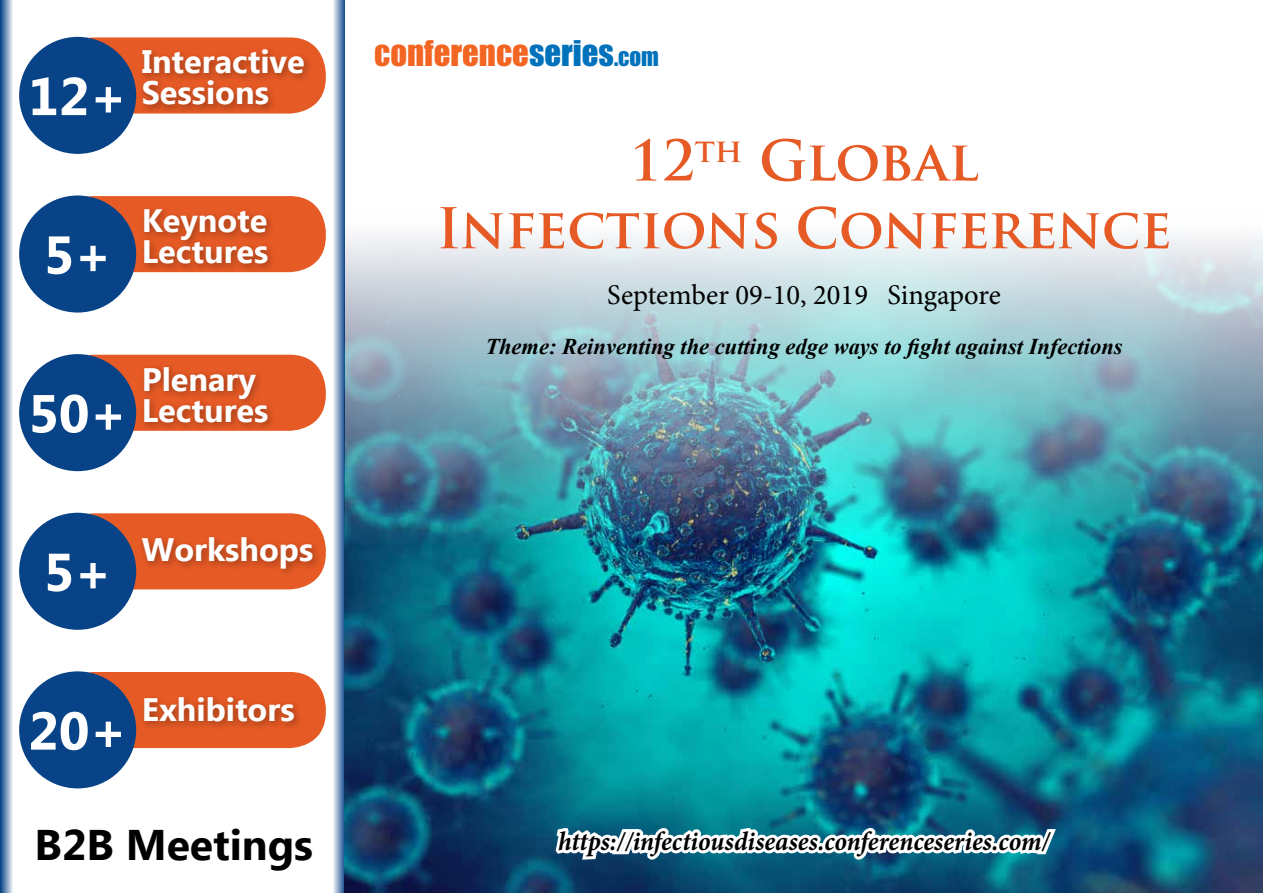
<style>
.page{position:relative;width:1263px;height:893px;background:#fff}
.page>*{position:absolute;margin:0;border:0;box-sizing:border-box;transform-origin:0 0}
.t1{font:700 54.6px/67.7px "Trajan Pro";letter-spacing:-.005em;color:#e65a25;text-align:center}
.t2{font:700 53.25px "Ebrima";color:#fff}
.t3{font:700 42.75px "Ebrima";color:#000}
.t4{font:32.7px "Impact";color:#f26522}
.t5{font:700 32.4px/30.9px "Ebrima";color:#fff}
.t6{font:28.5px "Minion Pro";color:#000}
.t7{font:italic 700 26.85px "Minion Pro";color:#000;scale:.95 1}
.t8{font:italic 700 22.5px "Times New Roman";color:#000}
.s1{color:#0072bc}
.s2{font-size:22.95px;color:#0072bc}
</style>
<div class="page">
<div style="left:58px;top:37px;width:268px;height:77px;background:#e65a25;border-radius:36px"></div>
<div style="left:19px;top:37px;width:117px;height:117px;background:#084388;border-radius:50%"></div>
<div style="left:138px;top:45px;width:176px;height:70px;background:#000;opacity:.3"></div>
<div style="left:58px;top:196px;width:268px;height:76px;background:#e65a25;border-radius:36px"></div>
<div style="left:19px;top:195px;width:117px;height:118px;background:#084388;border-radius:50%"></div>
<div style="left:140px;top:205px;width:137px;height:68px;background:#000;opacity:.3"></div>
<div style="left:58px;top:355px;width:268px;height:76px;background:#e65a25;border-radius:36px"></div>
<div style="left:19px;top:354px;width:117px;height:117px;background:#084388;border-radius:50%"></div>
<div style="left:140px;top:362px;width:137px;height:70px;background:#000;opacity:.3"></div>
<div style="left:58px;top:513px;width:268px;height:76px;background:#e65a25;border-radius:36px"></div>
<div style="left:19px;top:513px;width:117px;height:117px;background:#084388;border-radius:50%"></div>
<div style="left:138px;top:533px;width:184px;height:45px;background:#000;opacity:.3"></div>
<div style="left:58px;top:672px;width:268px;height:76px;background:#e65a25;border-radius:36px"></div>
<div style="left:19px;top:671px;width:117px;height:117px;background:#084388;border-radius:50%"></div>
<div style="left:140px;top:693px;width:164px;height:38px;background:#000;opacity:.3"></div>
<svg style="left:0;top:0;width:13px;height:893px"></svg>
<svg style="left:333px;top:0;width:12px;height:893px"></svg>
<img style="left:345px;top:236px;width:918px;height:657px">
<svg style="left:552px;top:824px;width:507px;height:39px"></svg>
<h2 class="t2" style="left:28px;top:57px;width:100px">12+</h2>
<p class="t5" style="left:142px;top:48px;width:165px">Interactive<br>Sessions</p>
<h2 class="t2" style="left:44px;top:215px;width:70px">5+</h2>
<p class="t5" style="left:142px;top:207px;width:128px">Keynote<br>Lectures</p>
<h2 class="t2" style="left:28px;top:374px;width:100px">50+</h2>
<p class="t5" style="left:142px;top:365px;width:128px">Plenary<br>Lectures</p>
<h2 class="t2" style="left:44px;top:532px;width:70px">5+</h2>
<p class="t5" style="left:142px;top:536px;width:173px">Workshops</p>
<h2 class="t2" style="left:28px;top:691px;width:100px">20+</h2>
<p class="t5" style="left:142px;top:696px;width:154px">Exhibitors</p>
<h3 class="t3" style="left:35px;top:813px;width:280px">B2B Meetings</h3>
<p class="t4" style="left:374px;top:28px;width:286px">CONFERENCE<span class="s1">SERIES</span><span class="s2">.COM</span></p>
<h1 class="t1" style="left:436px;top:127px;width:737px">12<sup>th</sup> Global<br>Infections Conference</h1>
<p class="t6" style="left:607px;top:276px;width:395px">September 09-10, 2019 Singapore</p>
<p class="t8" style="left:485px;top:331px;width:639px">Theme: Reinventing the cutting edge ways to fight against Infections</p>
<p class="t7" style="left:558px;top:822px;width:519px">https://infectiousdiseases.conferenceseries.com/</p>
</div>
